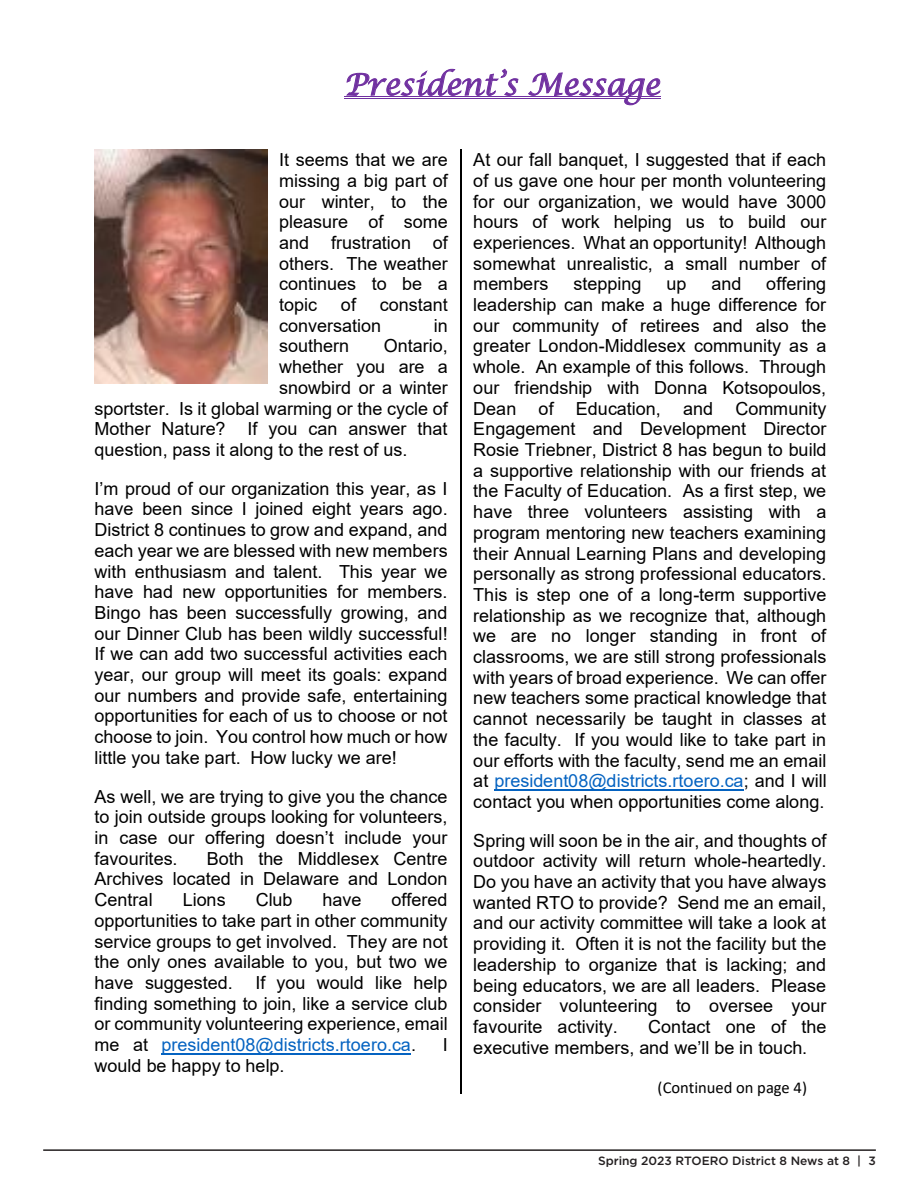
<style>
.page{position:relative;width:918px;height:1188px;background:#fff}
.page>*{position:absolute;margin:0;border:0;box-sizing:border-box;transform-origin:0 0}
.t1{font:italic 30px "Lucida Calligraphy";color:#7030a0}
.t2{font:18px/20.7px "Arial";color:#000;text-align:justify}
.t3{font:16.5px "Calibri";color:#000}
.t4{font:500 12px "Gotham";color:#231f20}
.s1{color:#0563c1}
</style>
<div class="page">
<hr style="left:344px;top:96px;width:316px;height:1px;background:#7030a0">
<hr style="left:344px;top:99px;width:316px;height:1px;background:#7030a0">
<hr style="left:161px;top:1053px;width:250px;height:1px;background:#0563c1">
<hr style="left:494px;top:789px;width:250px;height:1px;background:#0563c1">
<hr style="left:460px;top:149px;width:1px;height:944px;background:#000">
<img style="left:94px;top:150px;width:174px;height:234px">
<hr style="left:43px;top:1149px;width:833px;height:2px;background:#231f20">
<p class="t1" style="left:344px;top:66px;width:318px">President’s Message</p>
<p class="t2" style="left:279px;top:150px;width:170px">It seems that we are missing a big part of our winter, to the pleasure of some and frustration of others. The weather continues to be a topic</p>
<p class="t2" style="left:341px;top:294px;width:17px">of</p>
<p class="t2" style="left:279px;top:294px;width:170px;text-indent:101px">constant conversation</p>
<p class="t2" style="left:434px;top:315px;width:16px">in</p>
<p class="t2" style="left:279px;top:336px;width:72px">southern</p>
<p class="t2" style="left:384px;top:336px;width:65px">Ontario,</p>
<p class="t2" style="left:279px;top:356px;width:170px">whether you are a</p>
<p class="t2" style="left:279px;top:377px;width:170px">snowbird or a winter</p>
<p class="t2" style="left:95px;top:398px;width:355px">sportster. Is it global warming or the cycle of</p>
<p class="t2" style="left:95px;top:419px;width:354px">Mother Nature? If you can answer that</p>
<p class="t2" style="left:95px;top:439px;width:315px">question, pass it along to the rest of us.</p>
<p class="t2" style="left:95px;top:478px;width:355px">I’m proud of our organization this year, as I have been since I joined eight years ago.<br>District 8 continues to grow and expand, and each year we are blessed with new members with enthusiasm and talent. This year we have had new opportunities for members.<br>Bingo has been successfully growing, and our Dinner Club has been wildly successful!<br>If we can add two successful activities each year, our group will meet its goals: expand our numbers and provide safe, entertaining opportunities for each of us to choose or not choose to join. You control how much or how little you take part. How lucky we are!</p>
<p class="t2" style="left:95px;top:786px;width:355px">As well, we are trying to give you the chance to join outside groups looking for volunteers, in case our offering doesn’t include your favourites.</p>
<p class="t2" style="left:95px;top:848px;width:355px;text-indent:112px">Both the Middlesex Centre Archives located in Delaware and London Central</p>
<p class="t2" style="left:95px;top:889px;width:355px;text-indent:297px">offered opportunities to take part in other community service groups to get involved. They are not the only ones available to you, but two we have suggested. If you would like help finding something to join, like a service club or community volunteering experience, email me at <span class="s1">president08@districts.rtoero.ca</span>.</p>
<p class="t2" style="left:183px;top:889px;width:44px">Lions</p>
<p class="t2" style="left:256px;top:889px;width:38px">Club</p>
<p class="t2" style="left:323px;top:889px;width:40px">have</p>
<p class="t2" style="left:443px;top:1034px;width:7px">I</p>
<p class="t2" style="left:95px;top:1055px;width:192px">would be happy to help.</p>
<p class="t2" style="left:473px;top:150px;width:355px">At our fall banquet, I suggested that if each of us gave one hour per month volunteering for our organization, we would have 3000 hours of work helping us to build our experiences. What an opportunity! Although somewhat unrealistic, a small number of members</p>
<p class="t2" style="left:473px;top:274px;width:355px;text-indent:293px">offering leadership can make a huge difference for our community of retirees and also the greater London-Middlesex community as a whole. An example of this follows. Through our friendship with Donna Kotsopoulos, Dean of Education, and Community Engagement and Development Director Rosie Triebner, District 8 has begun to build a supportive relationship with our friends at the Faculty of Education. As a first step, we have three volunteers assisting with a program mentoring new teachers examining their Annual Learning Plans and developing personally as strong professional educators.<br>This is step one of a long-term supportive relationship as we recognize that, although we are no longer standing in front of classrooms, we are still strong professionals with years of broad experience. We can offer new teachers some practical knowledge that cannot necessarily be taught in classes at the faculty. If you would like to take part in our efforts with the faculty, send me an email at <span class="s1">president08@districts.rtoero.ca</span>; and I will contact you when opportunities come along.</p>
<p class="t2" style="left:473px;top:830px;width:355px">Spring will soon be in the air, and thoughts of outdoor activity will return whole-heartedly.<br>Do you have an activity that you have always wanted RTO to provide? Send me an email, and our activity committee will take a look at providing it. Often it is not the facility but the leadership to organize that is lacking; and being educators, we are all leaders. Please consider volunteering to oversee your favourite activity.</p>
<p class="t2" style="left:573px;top:274px;width:70px">stepping</p>
<p class="t2" style="left:666px;top:274px;width:22px">up</p>
<p class="t2" style="left:711px;top:274px;width:31px">and</p>
<p class="t2" style="left:473px;top:1016px;width:355px;text-indent:175px">Contact one of the executive members, and we’ll be in touch.</p>
<p class="t3" style="left:658px;top:1076px;width:151px">(Continued on page 4)</p>
<p class="t4" style="left:598px;top:1153px;width:279px">Spring 2023 RTOERO District 8 News at 8 | 3</p>
</div>
